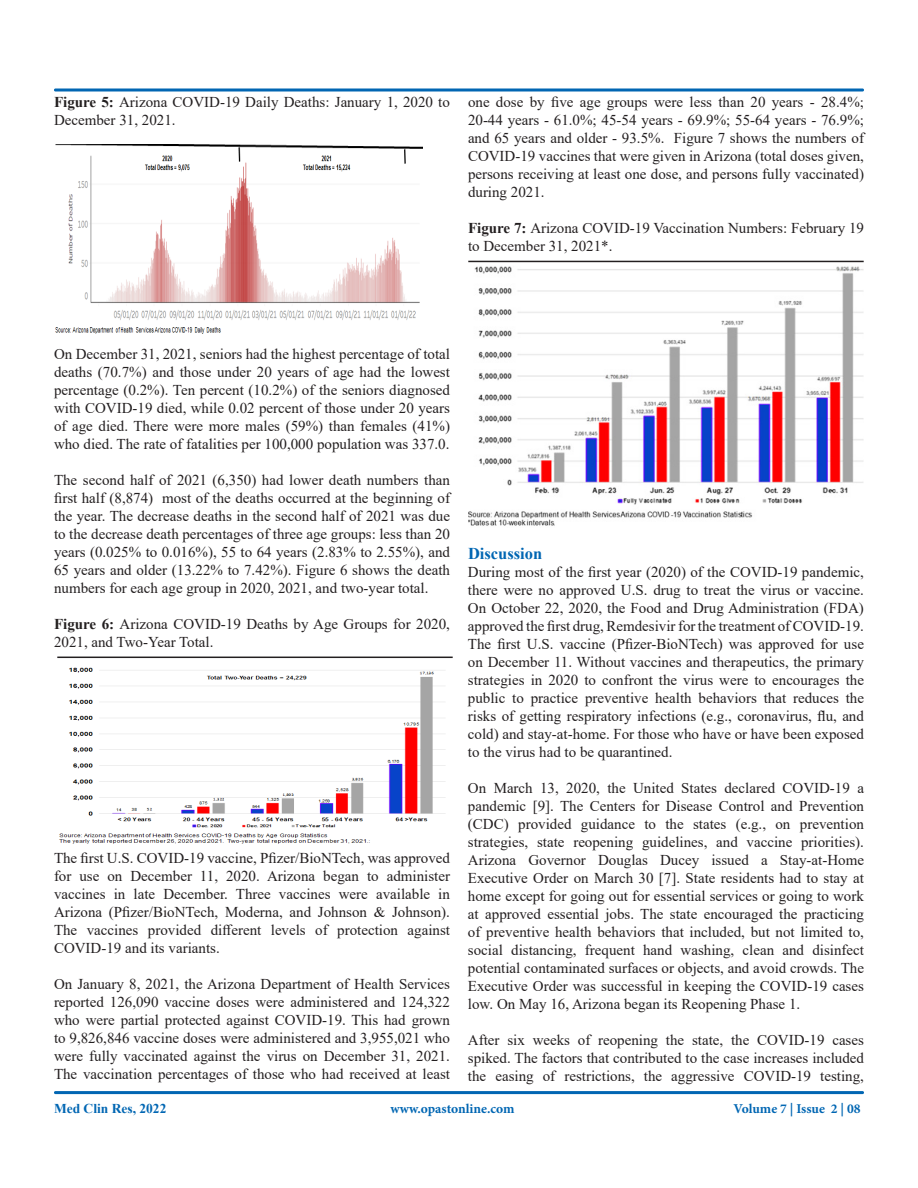
<style>
.page{position:relative;width:918px;height:1188px;background:#fff}
.page>*{position:absolute;margin:0;border:0;box-sizing:border-box;transform-origin:0 0}
.t1{font:700 16.5px "Times New Roman";color:#0166b3}
.t2{font:15px/18px "Times New Roman";color:#231f20;text-align:justify}
.t3{font:700 13.5px "Minion Pro";color:#0166b3}
.t4{font:700 13.5px "Times New Roman";color:#0166b3}
.s1{font-weight:700}
</style>
<div class="page">
<div style="left:54px;top:88px;width:810px;height:4px;border:2px solid #0166b3"></div>
<div style="left:54px;top:1091px;width:810px;height:3px;border:2px solid #0166b3"></div>
<img style="left:55px;top:145px;width:368px;height:189px">
<img style="left:58px;top:658px;width:392px;height:186px">
<img style="left:468px;top:260px;width:396px;height:266px">
<hr style="left:468px;top:261px;width:396px;height:1px;background:#231f20">
<hr style="left:57px;top:657px;width:396px;height:1px;background:#231f20">
<p class="t2" style="left:54px;top:92px;width:397px"><span class="s1">Figure 5:</span> Arizona COVID-19 Daily Deaths: January 1, 2020 to<br>December 31, 2021.</p>
<p class="t2" style="left:468px;top:92px;width:398px">one dose by five age groups were less than 20 years - 28.4%; 20-44 years - 61.0%; 45-54 years - 69.9%; 55-64 years - 76.9%; and 65 years and older - 93.5%. Figure 7 shows the numbers of COVID-19 vaccines that were given in Arizona (total doses given, persons receiving at least one dose, and persons fully vaccinated) during 2021.</p>
<p class="t2" style="left:468px;top:218px;width:398px"><span class="s1">Figure 7:</span> Arizona COVID-19 Vaccination Numbers: February 19 to December 31, 2021*.</p>
<p class="t2" style="left:54px;top:344px;width:398px">On December 31, 2021, seniors had the highest percentage of total deaths (70.7%) and those under 20 years of age had the lowest percentage (0.2%). Ten percent (10.2%) of the seniors diagnosed with COVID-19 died, while 0.02 percent of those under 20 years of age died. There were more males (59%) than females (41%) who died. The rate of fatalities per 100,000 population was 337.0.</p>
<p class="t2" style="left:54px;top:470px;width:398px">The second half of 2021 (6,350) had lower death numbers than first half (8,874) most of the deaths occurred at the beginning of the year. The decrease deaths in the second half of 2021 was due to the decrease death percentages of three age groups: less than 20 years (0.025% to 0.016%), 55 to 64 years (2.83% to 2.55%), and 65 years and older (13.22% to 7.42%). Figure 6 shows the death numbers for each age group in 2020, 2021, and two-year total.</p>
<p class="t2" style="left:54px;top:614px;width:398px"><span class="s1">Figure 6:</span> Arizona COVID-19 Deaths by Age Groups for 2020,<br>2021, and Two-Year Total.</p>
<p class="t2" style="left:54px;top:848px;width:398px">The first U.S. COVID-19 vaccine, Pfizer/BioNTech, was approved for use on December 11, 2020. Arizona began to administer vaccines in late December. Three vaccines were available in Arizona (Pfizer/BioNTech, Moderna, and Johnson &amp; Johnson).<br>The vaccines provided different levels of protection against COVID-19 and its variants.</p>
<p class="t2" style="left:54px;top:974px;width:398px">On January 8, 2021, the Arizona Department of Health Services reported 126,090 vaccine doses were administered and 124,322 who were partial protected against COVID-19. This had grown to 9,826,846 vaccine doses were administered and 3,955,021 who were fully vaccinated against the virus on December 31, 2021.<br>The vaccination percentages of those who had received at least</p>
<p class="t1" style="left:468px;top:541px;width:76px">Discussion</p>
<p class="t2" style="left:468px;top:562px;width:398px">During most of the first year (2020) of the COVID-19 pandemic, there were no approved U.S. drug to treat the virus or vaccine.<br>On October 22, 2020, the Food and Drug Administration (FDA) approved the first drug, Remdesivir for the treatment of COVID-19.<br>The first U.S. vaccine (Pfizer-BioNTech) was approved for use on December 11. Without vaccines and therapeutics, the primary strategies in 2020 to confront the virus were to encourages the public to practice preventive health behaviors that reduces the risks of getting respiratory infections (e.g., coronavirus, flu, and cold) and stay-at-home. For those who have or have been exposed to the virus had to be quarantined.</p>
<p class="t2" style="left:468px;top:778px;width:398px">On March 13, 2020, the United States declared COVID-19 a pandemic [9]. The Centers for Disease Control and Prevention (CDC) provided guidance to the states (e.g., on prevention strategies, state reopening guidelines, and vaccine priorities).<br>Arizona Governor Douglas Ducey issued a Stay-at-Home Executive Order on March 30 [7]. State residents had to stay at home except for going out for essential services or going to work at approved essential jobs. The state encouraged the practicing of preventive health behaviors that included, but not limited to, social distancing, frequent hand washing, clean and disinfect potential contaminated surfaces or objects, and avoid crowds. The Executive Order was successful in keeping the COVID-19 cases low. On May 16, Arizona began its Reopening Phase 1.</p>
<p class="t2" style="left:468px;top:1030px;width:398px">After six weeks of reopening the state, the COVID-19 cases spiked. The factors that contributed to the case increases included the easing of restrictions, the aggressive COVID-19 testing,</p>
<p class="t4" style="left:54px;top:1098px;width:114px">Med Clin Res, 2022</p>
<p class="t3" style="left:391px;top:1099px;width:126px">www.opastonline.com</p>
<p class="t3" style="left:733px;top:1099px;width:129px">Volume 7 | Issue 2 | 08</p>
</div>
